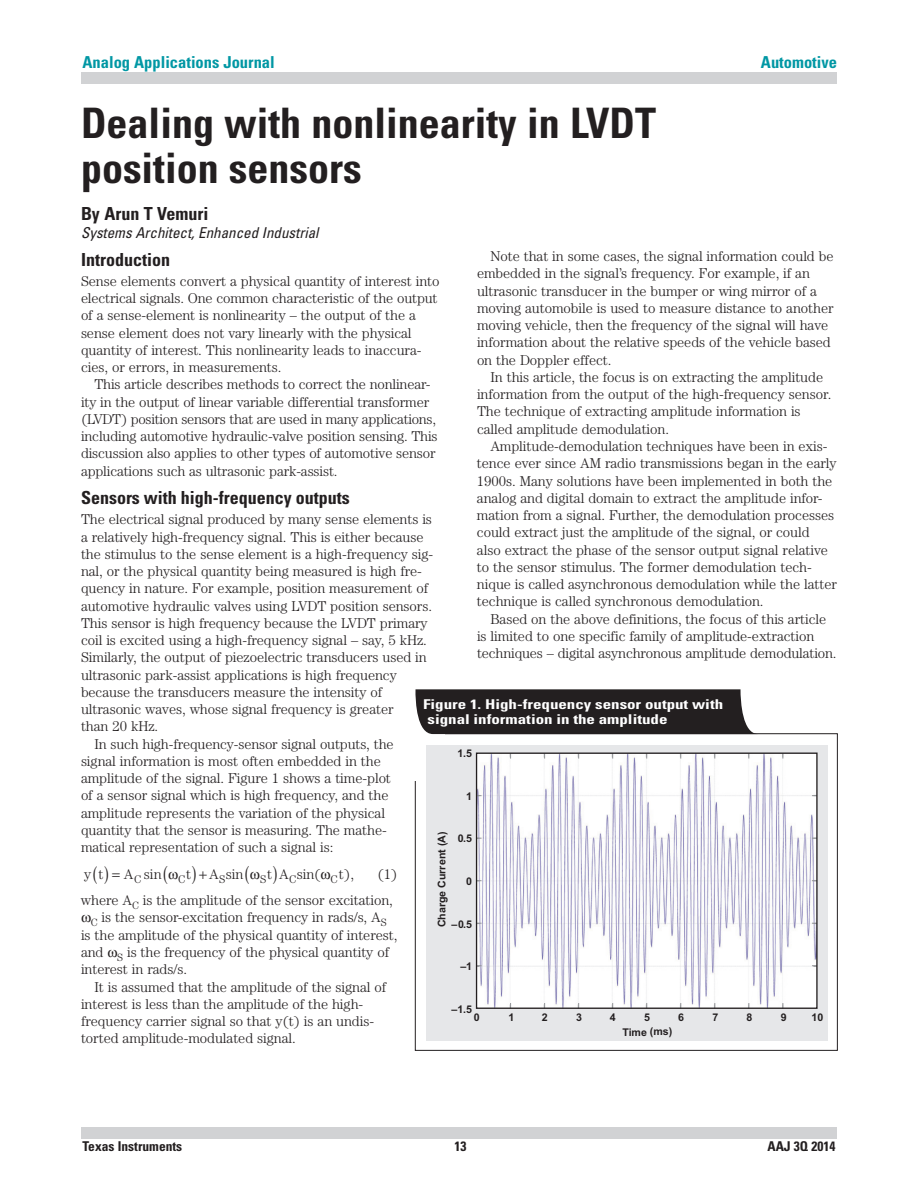
<style>
.page{position:relative;width:918px;height:1188px;background:#fff}
.page>*{position:absolute;margin:0;border:0;box-sizing:border-box;transform-origin:0 0}
.t1{font:700 condensed 42px/45px "Univers";color:#231f20}
.t2{font:700 condensed 18px "Univers";color:#231f20}
.t3{font:700 condensed 16.5px "Univers";color:#0097a4}
.t4{font:italic condensed 15px "Univers";color:#231f20}
.t5{font:300 14.25px/17.2px "Century";letter-spacing:-.005em;color:#231f20}
.t6{font:700 condensed 13.5px/15px "Univers";color:#fff;scale:1.26 1}
.t7{font:700 condensed 13.5px "Univers";color:#231f20}
.t8{font:300 11.25px "Century";color:#231f20}
.t9{font:700 10.65px "Arial";color:#231f20}
</style>
<div class="page">
<div style="left:81px;top:1127px;width:756px;height:11px;background:#d1d2d4"></div>
<div style="left:81px;top:73px;width:756px;height:11px;background:#d1d2d4"></div>
<svg style="left:415px;top:689px;width:343px;height:45px;background:#2f2c2d"></svg>
<div style="left:426px;top:745px;width:402px;height:296px;background:#e6e7e9"></div>
<img style="left:478px;top:755px;width:338px;height:252px">
<div style="left:476px;top:753px;width:342px;height:256px;border:1px solid #231f20"></div>
<p class="t3" style="left:83px;top:52px;width:194px">Analog Applications Journal</p>
<p class="t3" style="left:761px;top:52px;width:78px">Automotive</p>
<h1 class="t1" style="left:81px;top:101px;width:577px">Dealing with nonlinearity in LVDT position sensors</h1>
<p class="t2" style="left:81px;top:203px;width:129px">By Arun T Vemuri</p>
<p class="t4" style="left:81px;top:223px;width:239px">Systems Architect, Enhanced Industrial</p>
<p class="t5" style="left:477px;top:247px;width:358px;text-indent:13px">Note that in some cases, the signal information could be embedded in the signal’s frequency. For example, if an ultrasonic transducer in the bumper or wing mirror of a moving automobile is used to measure distance to another moving vehicle, then the frequency of the signal will have information about the relative speeds of the vehicle based on the Doppler effect.</p>
<p class="t5" style="left:477px;top:368px;width:356px;text-indent:13px">In this article, the focus is on extracting the amplitude information from the output of the high-frequency sensor.<br>The technique of extracting amplitude information is called amplitude demodulation.</p>
<p class="t5" style="left:477px;top:437px;width:361px;text-indent:14px">Amplitude-demodulation techniques have been in exis&shy;tence ever since AM radio transmissions began in the early 1900s. Many solutions have been implemented in both the analog and digital domain to extract the amplitude infor&shy;mation from a signal. Further, the demodulation processes could extract just the amplitude of the signal, or could also extract the phase of the sensor output signal relative to the sensor stimulus. The former demodulation tech&shy;nique is called asynchronous demodulation while the latter technique is called synchronous demodulation.</p>
<p class="t5" style="left:477px;top:610px;width:361px;text-indent:13px">Based on the above definitions, the focus of this article is limited to one specific family of amplitude-extraction techniques – digital asynchronous amplitude demodulation.</p>
<p class="t2" style="left:81px;top:248px;width:91px">Introduction</p>
<p class="t5" style="left:81px;top:272px;width:360px">Sense elements convert a physical quantity of interest into electrical signals. One common characteristic of the output of a sense-element is nonlinearity – the output of the a sense element does not vary linearly with the physical quantity of interest. This nonlinearity leads to inaccura&shy;cies, or errors, in measurements.</p>
<p class="t5" style="left:81px;top:376px;width:358px;text-indent:13px">This article describes methods to correct the nonlinear&shy;ity in the output of linear variable differential transformer (LVDT) position sensors that are used in many applications, including automotive hydraulic-valve position sensing. This discussion also applies to other types of automotive sensor applications such as ultrasonic park-assist.</p>
<p class="t2" style="left:81px;top:487px;width:270px">Sensors with high-frequency outputs</p>
<p class="t5" style="left:81px;top:511px;width:353px">The electrical signal produced by many sense elements is</p>
<p class="t5" style="left:81px;top:528px;width:344px">a relatively high-frequency signal. This is either because</p>
<p class="t5" style="left:81px;top:545px;width:354px">the stimulus to the sense element is a high-frequency sig-</p>
<p class="t5" style="left:81px;top:562px;width:343px">nal, or the physical quantity being measured is high fre-</p>
<p class="t5" style="left:81px;top:580px;width:349px">quency in nature. For example, position measurement of</p>
<p class="t5" style="left:81px;top:597px;width:353px">automotive hydraulic valves using LVDT position sensors.</p>
<p class="t5" style="left:81px;top:614px;width:348px">This sensor is high frequency because the LVDT primary</p>
<p class="t5" style="left:81px;top:631px;width:348px">coil is excited using a high-frequency signal – say, 5 kHz.</p>
<p class="t5" style="left:81px;top:649px;width:347px">Similarly, the output of piezoelectric transducers used in</p>
<p class="t5" style="left:81px;top:666px;width:317px">ultrasonic park-assist applications is high frequency</p>
<p class="t5" style="left:81px;top:683px;width:303px">because the transducers measure the intensity of</p>
<p class="t5" style="left:81px;top:701px;width:314px">ultrasonic waves, whose signal frequency is greater</p>
<p class="t5" style="left:81px;top:718px;width:79px">than 20 kHz.</p>
<p class="t5" style="left:94px;top:735px;width:301px">In such high-frequency-sensor signal outputs, the</p>
<p class="t5" style="left:81px;top:752px;width:301px">signal information is most often embedded in the</p>
<p class="t5" style="left:81px;top:770px;width:312px">amplitude of the signal. Figure 1 shows a time-plot</p>
<p class="t5" style="left:81px;top:787px;width:309px">of a sensor signal which is high frequency, and the</p>
<p class="t5" style="left:81px;top:804px;width:306px">amplitude represents the variation of the physical</p>
<p class="t5" style="left:81px;top:821px;width:307px">quantity that the sensor is measuring. The mathe-</p>
<p class="t5" style="left:81px;top:839px;width:254px">matical representation of such a signal is:</p>
<p class="t5" style="left:84px;top:865px;width:21px">y t</p>
<p class="t5" style="left:124px;top:865px;width:11px">A</p>
<p class="t5" style="left:186px;top:865px;width:59px">t A sin</p>
<p class="t5" style="left:267px;top:865px;width:55px">t A sin(</p>
<p class="t5" style="left:339px;top:865px;width:17px">t),</p>
<p class="t6" style="left:428px;top:697px;width:236px;text-indent:-5px">Figure 1. High-frequency sensor output with signal information in the amplitude</p>
<p class="t9" style="left:457px;top:749px;width:16px">1.5</p>
<p class="t9" style="left:466px;top:792px;width:7px">1</p>
<p class="t9" style="left:458px;top:835px;width:16px">0.5</p>
<p class="t9" style="left:466px;top:877px;width:7px">0</p>
<p class="t9" style="left:451px;top:920px;width:22px">–0.5</p>
<p class="t9" style="left:460px;top:962px;width:13px">–1</p>
<p class="t9" style="left:451px;top:1005px;width:22px">–1.5</p>
<p class="t9" style="left:438px;top:927px;width:97px;rotate:-90deg">Charge Current (A)</p>
<p class="t5" style="left:81px;top:861px;width:318px;line-height:26.2px;text-indent:297px">(1) where A<sub>C</sub> is the amplitude of the sensor excitation,</p>
<p class="t5" style="left:81px;top:909px;width:318px;text-indent:10px"><sub>C</sub> is the sensor-excitation frequency in rads/s, A<sub>S </sub>is the amplitude of the physical quantity of interest, and <sub>S</sub> is the frequency of the physical quantity of interest in rads/s.</p>
<p class="t5" style="left:81px;top:978px;width:307px;text-indent:13px">It is assumed that the amplitude of the signal of interest is less than the amplitude of the high&shy;frequency carrier signal so that y(t) is an undis&shy;torted amplitude-modulated signal.</p>
<p class="t5" style="left:144px;top:865px;width:19px">sin</p>
<p class="t8" style="left:134px;top:873px;width:9px">C</p>
<p class="t8" style="left:178px;top:873px;width:9px">C</p>
<p class="t8" style="left:219px;top:873px;width:8px">S</p>
<p class="t8" style="left:260px;top:873px;width:8px">S</p>
<p class="t8" style="left:289px;top:873px;width:9px">C</p>
<p class="t8" style="left:331px;top:873px;width:9px">C</p>
<p class="t9" style="left:474px;top:1013px;width:7px">0</p>
<p class="t9" style="left:508px;top:1013px;width:7px">1</p>
<p class="t9" style="left:542px;top:1013px;width:7px">2</p>
<p class="t9" style="left:576px;top:1013px;width:7px">3</p>
<p class="t9" style="left:610px;top:1013px;width:7px">4</p>
<p class="t9" style="left:644px;top:1013px;width:7px">5</p>
<p class="t9" style="left:678px;top:1013px;width:7px">6</p>
<p class="t9" style="left:712px;top:1013px;width:7px">7</p>
<p class="t9" style="left:747px;top:1013px;width:7px">8</p>
<p class="t9" style="left:781px;top:1013px;width:7px">9</p>
<p class="t9" style="left:812px;top:1013px;width:13px">10</p>
<p class="t9" style="left:622px;top:1027px;width:51px">Time (ms)</p>
<p class="t7" style="left:82px;top:1138px;width:101px">Texas Instruments</p>
<p class="t7" style="left:455px;top:1138px;width:13px">13</p>
<p class="t7" style="left:767px;top:1138px;width:70px">AAJ 3Q 2014</p>
</div>
